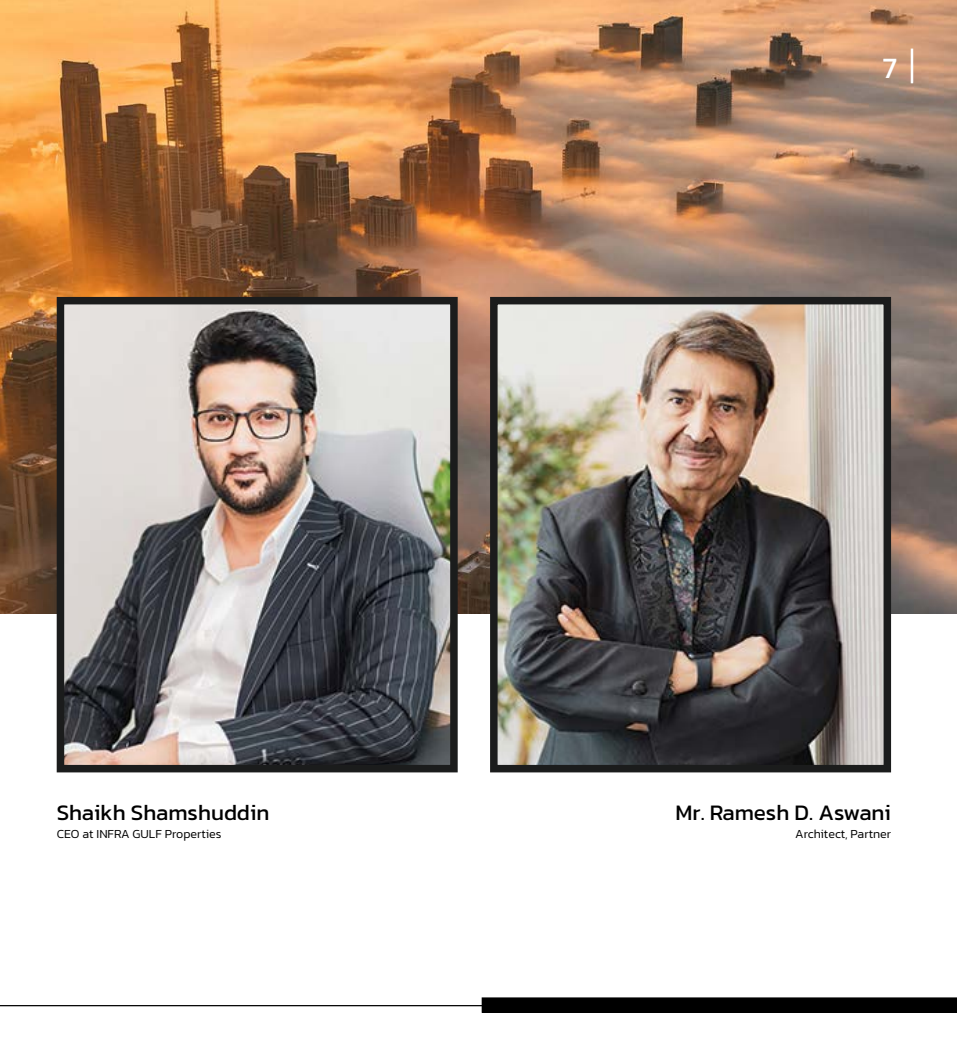
<style>
.page{position:relative;width:957px;height:1053px;background:#fff}
.page>*{position:absolute;margin:0;border:0;box-sizing:border-box;transform-origin:0 0}
.t1{font:30px "Kanit";color:#fff}
.t2{font:22.5px "Kanit";color:#000}
.t3{font:300 12.5px "Kanit";color:#000}
</style>
<div class="page">
<img style="left:0;top:0;width:957px;height:613px">
<img style="left:66px;top:306px;width:383px;height:457px">
<div style="left:57px;top:297px;width:401px;height:475px;border:8px solid #1b1c1c"></div>
<img style="left:499px;top:306px;width:383px;height:457px">
<div style="left:490px;top:297px;width:401px;height:475px;border:8px solid #1b1c1c"></div>
<hr style="left:0;top:1004px;width:957px;height:2px;background:#000">
<div style="left:482px;top:997px;width:475px;height:15px;background:#000"></div>
<hr style="left:910px;top:49px;width:3px;height:34px;background:#fff">
<h1 class="t1" style="left:882px;top:46px;width:16px">7</h1>
<p class="t2" style="left:57px;top:796px;width:214px">Shaikh Shamshuddin</p>
<p class="t2" style="left:675px;top:796px;width:217px">Mr. Ramesh D. Aswani</p>
<p class="t3" style="left:57px;top:825px;width:166px">CEO at INFRA GULF Properties</p>
<p class="t3" style="left:795px;top:825px;width:97px">Architect, Partner</p>
</div>
